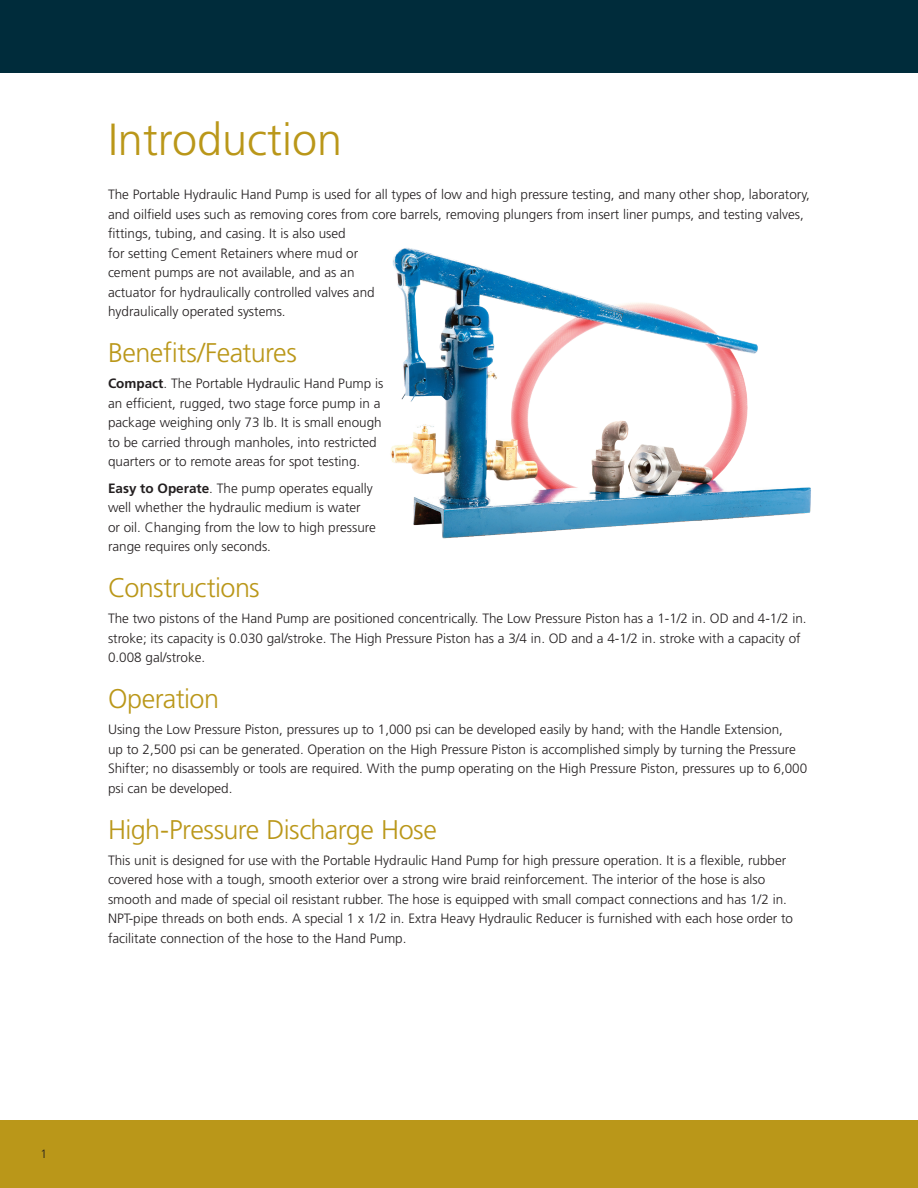
<style>
.page{position:relative;width:918px;height:1188px;background:#fff}
.page>*{position:absolute;margin:0;border:0;box-sizing:border-box;transform-origin:0 0}
.t1{font:300 45px "Frutiger LT Std";color:#ba9719}
.Intro_2_Subhead{font:300 27px "Frutiger LT Std";letter-spacing:-.02em;color:#ba9719}
.Text{font:300 13.5px/19.5px "Frutiger LT Std";color:#231f20}
.Page_Number_-_Left{font:300 12px "Frutiger LT Std";color:#231f20}
.s1{font-weight:700}
</style>
<div class="page">
<div style="left:0;top:1120px;width:918px;height:68px;background:#ba9719"></div>
<div style="left:0;top:0;width:918px;height:73px;background:#002c3b"></div>
<img style="left:390px;top:248px;width:421px;height:291px">
<p class="t1" style="left:108px;top:114px;width:236px">Introduction</p>
<p class="Text" style="left:108px;top:185px;width:703px">The Portable Hydraulic Hand Pump is used for all types of low and high pressure testing, and many other shop, laboratory, and oilfield uses such as removing cores from core barrels, removing plungers from insert liner pumps, and testing valves, fittings, tubing, and casing. It is also used<br>for setting Cement Retainers where mud or<br>cement pumps are not available, and as an<br>actuator for hydraulically controlled valves and<br>hydraulically operated systems.</p>
<p class="Intro_2_Subhead" style="left:108px;top:337px;width:190px">Benefits/Features</p>
<p class="Text" style="left:108px;top:374px;width:277px"><span class="s1">Compact</span>. The Portable Hydraulic Hand Pump is an efficient, rugged, two stage force pump in a package weighing only 73 lb. It is small enough to be carried through manholes, into restricted quarters or to remote areas for spot testing.</p>
<p class="Text" style="left:108px;top:478px;width:269px"><span class="s1">Easy to Operate</span>. The pump operates equally well whether the hydraulic medium is water or oil. Changing from the low to high pressure range requires only seconds.</p>
<p class="Intro_2_Subhead" style="left:108px;top:572px;width:153px">Constructions</p>
<p class="Text" style="left:108px;top:609px;width:700px">The two pistons of the Hand Pump are positioned concentrically. The Low Pressure Piston has a 1-1/2 in. OD and 4-1/2 in. stroke; its capacity is 0.030 gal/stroke. The High Pressure Piston has a 3/4 in. OD and a 4-1/2 in. stroke with a capacity of<br>0.008 gal/stroke.</p>
<p class="Intro_2_Subhead" style="left:108px;top:683px;width:113px">Operation</p>
<p class="Text" style="left:108px;top:720px;width:701px">Using the Low Pressure Piston, pressures up to 1,000 psi can be developed easily by hand; with the Handle Extension,<br>up to 2,500 psi can be generated. Operation on the High Pressure Piston is accomplished simply by turning the Pressure Shifter; no disassembly or tools are required. With the pump operating on the High Pressure Piston, pressures up to 6,000 psi can be developed.</p>
<p class="Intro_2_Subhead" style="left:108px;top:814px;width:330px">High-Pressure Discharge Hose</p>
<p class="Text" style="left:108px;top:851px;width:687px">This unit is designed for use with the Portable Hydraulic Hand Pump for high pressure operation. It is a flexible, rubber covered hose with a tough, smooth exterior over a strong wire braid reinforcement. The interior of the hose is also smooth and made of special oil resistant rubber. The hose is equipped with small compact connections and has 1/2 in.<br>NPT-pipe threads on both ends. A special 1 x 1/2 in. Extra Heavy Hydraulic Reducer is furnished with each hose order to facilitate connection of the hose to the Hand Pump.</p>
<p class="Page_Number_-_Left" style="left:40px;top:1147px;width:8px">1</p>
</div>
